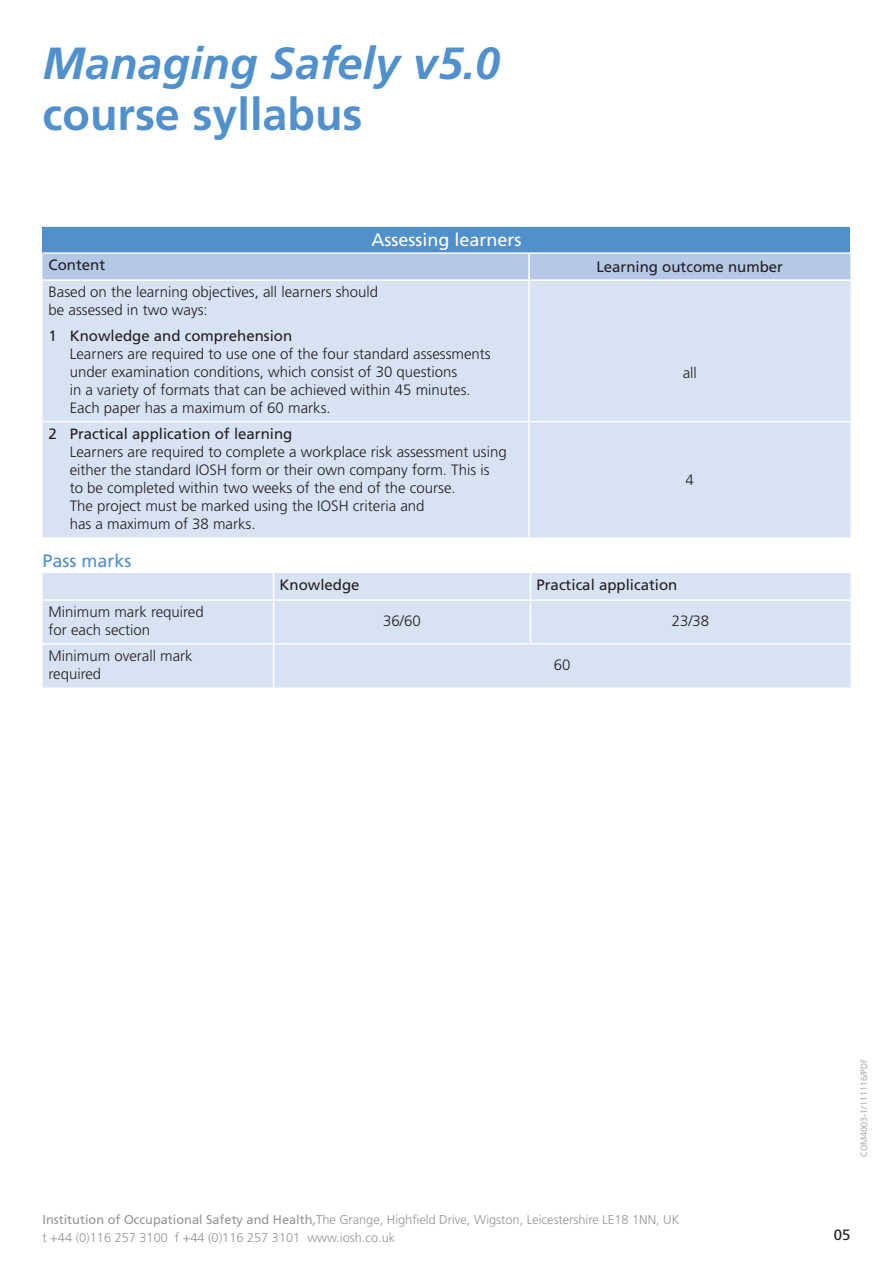
<style>
.page{position:relative;width:893px;height:1263px;background:#fff}
.page>*{position:absolute;margin:0;border:0;box-sizing:border-box;transform-origin:0 0}
._04_Title_46_50_FrBd{font:italic 700 45px/51px "Frutiger";color:#5090cc}
.Table_title{font:18px "Frutiger";color:#fff}
._07_Intro_copy_12_12{font:18px "Frutiger";color:#5090cc}
.Table_body_copy{font:300 15px/18px "Frutiger";color:#231f20}
.Table_body_copy-2{font:15px "Frutiger";color:#231f20}
.Table_subtitle{font:15px "Frutiger";color:#231f20}
.Table_centred_sub_ti{font:15px "Frutiger";color:#231f20}
.Table_centred_body_c{font:300 15px "Frutiger";color:#231f20}
._09_Body_copy_10_12{font:300 12.75px "Frutiger";color:#939598}
._09_Body_copy_10_12-2{font:300 9px "Frutiger";color:#939598}
.s1{font-style:normal}
.s2{font-weight:400}
</style>
<div class="page">
<div style="left:43px;top:226px;width:807px;height:27px;background:#5090cc"></div>
<div style="left:43px;top:254px;width:807px;height:25px;background:#b5c9e7"></div>
<div style="left:43px;top:281px;width:807px;height:256px;background:#d7e3f3"></div>
<hr style="left:43px;top:225px;width:486px;height:2px;background:#fff">
<hr style="left:529px;top:225px;width:321px;height:2px;background:#fff">
<hr style="left:43px;top:252px;width:486px;height:2px;background:#fff">
<hr style="left:529px;top:252px;width:321px;height:2px;background:#fff">
<hr style="left:528px;top:254px;width:2px;height:25px;background:#fff">
<hr style="left:528px;top:281px;width:2px;height:43px;background:#fff">
<hr style="left:528px;top:324px;width:2px;height:97px;background:#fff">
<hr style="left:43px;top:421px;width:486px;height:1px;background:#fff">
<hr style="left:529px;top:421px;width:321px;height:1px;background:#fff">
<hr style="left:528px;top:422px;width:2px;height:115px;background:#fff">
<div style="left:43px;top:573px;width:807px;height:115px;background:#d7e3f3"></div>
<svg style="left:273px;top:573px;width:1px;height:26px"></svg>
<svg style="left:530px;top:573px;width:1px;height:26px"></svg>
<hr style="left:43px;top:599px;width:231px;height:2px;background:#fff">
<hr style="left:274px;top:599px;width:256px;height:2px;background:#fff">
<hr style="left:273px;top:601px;width:1px;height:42px;background:#fff">
<hr style="left:530px;top:599px;width:320px;height:2px;background:#fff">
<hr style="left:530px;top:601px;width:1px;height:42px;background:#fff">
<hr style="left:43px;top:643px;width:231px;height:2px;background:#fff">
<hr style="left:274px;top:643px;width:256px;height:2px;background:#fff">
<hr style="left:273px;top:645px;width:1px;height:43px;background:#fff">
<hr style="left:530px;top:643px;width:320px;height:2px;background:#fff">
<p class="_04_Title_46_50_FrBd" style="left:43px;top:38px;width:459px">Managing Safely v5.0 <span class="s1">course syllabus</span></p>
<p class="Table_title" style="left:371px;top:229px;width:152px">Assessing learners</p>
<p class="Table_subtitle" style="left:49px;top:256px;width:58px">Content</p>
<p class="Table_centred_sub_ti" style="left:596px;top:258px;width:188px">Learning outcome number</p>
<p class="Table_body_copy" style="left:49px;top:283px;width:331px">Based on the learning objectives, all learners should be assessed in two ways:</p>
<p class="Table_body_copy-2" style="left:49px;top:327px;width:245px">1 Knowledge and comprehension</p>
<p class="Table_body_copy" style="left:70px;top:345px;width:422px">Learners are required to use one of the four standard assessments under examination conditions, which consist of 30 questions<br>in a variety of formats that can be achieved within 45 minutes.<br>Each paper has a maximum of 60 marks.</p>
<p class="Table_centred_body_c" style="left:683px;top:365px;width:16px">all</p>
<p class="Table_body_copy-2" style="left:49px;top:425px;width:245px">2 Practical application of learning</p>
<p class="Table_body_copy" style="left:70px;top:443px;width:438px">Learners are required to complete a workplace risk assessment using either the standard IOSH form or their own company form. This is<br>to be completed within two weeks of the end of the course.<br>The project must be marked using the IOSH criteria and<br>has a maximum of 38 marks.</p>
<p class="_07_Intro_copy_12_12" style="left:43px;top:550px;width:91px">Pass marks</p>
<p class="Table_subtitle" style="left:280px;top:576px;width:82px">Knowledge</p>
<p class="Table_subtitle" style="left:536px;top:576px;width:142px">Practical application</p>
<p class="Table_centred_body_c" style="left:686px;top:471px;width:10px">4</p>
<p class="Table_body_copy" style="left:49px;top:603px;width:157px">Minimum mark required</p>
<p class="Table_body_copy" style="left:49px;top:621px;width:103px">for each section</p>
<p class="Table_body_copy" style="left:49px;top:647px;width:146px">Minimum overall mark</p>
<p class="Table_body_copy" style="left:49px;top:665px;width:54px">required</p>
<p class="Table_centred_body_c" style="left:383px;top:613px;width:39px">36/60</p>
<p class="Table_centred_body_c" style="left:672px;top:613px;width:39px">23/38</p>
<p class="Table_centred_body_c" style="left:554px;top:656px;width:18px">60</p>
<p class="_09_Body_copy_10_12" style="left:43px;top:1212px;width:638px"><span class="s2">Institution of Occupational Safety and Health,</span>The Grange, Highfield Drive, Wigston, Leicestershire LE18 1NN, UK</p>
<p class="_09_Body_copy_10_12" style="left:43px;top:1230px;width:354px">t +44 (0)116 257 3100 f +44 (0)116 257 3101 www.iosh.co.uk</p>
<p class="_09_Body_copy_10_12-2" style="left:859px;top:1157px;width:100px;rotate:-90deg">COM4003-1/111116/PDF</p>
<p class="Table_body_copy-2" style="left:834px;top:1226px;width:18px">05</p>
</div>
